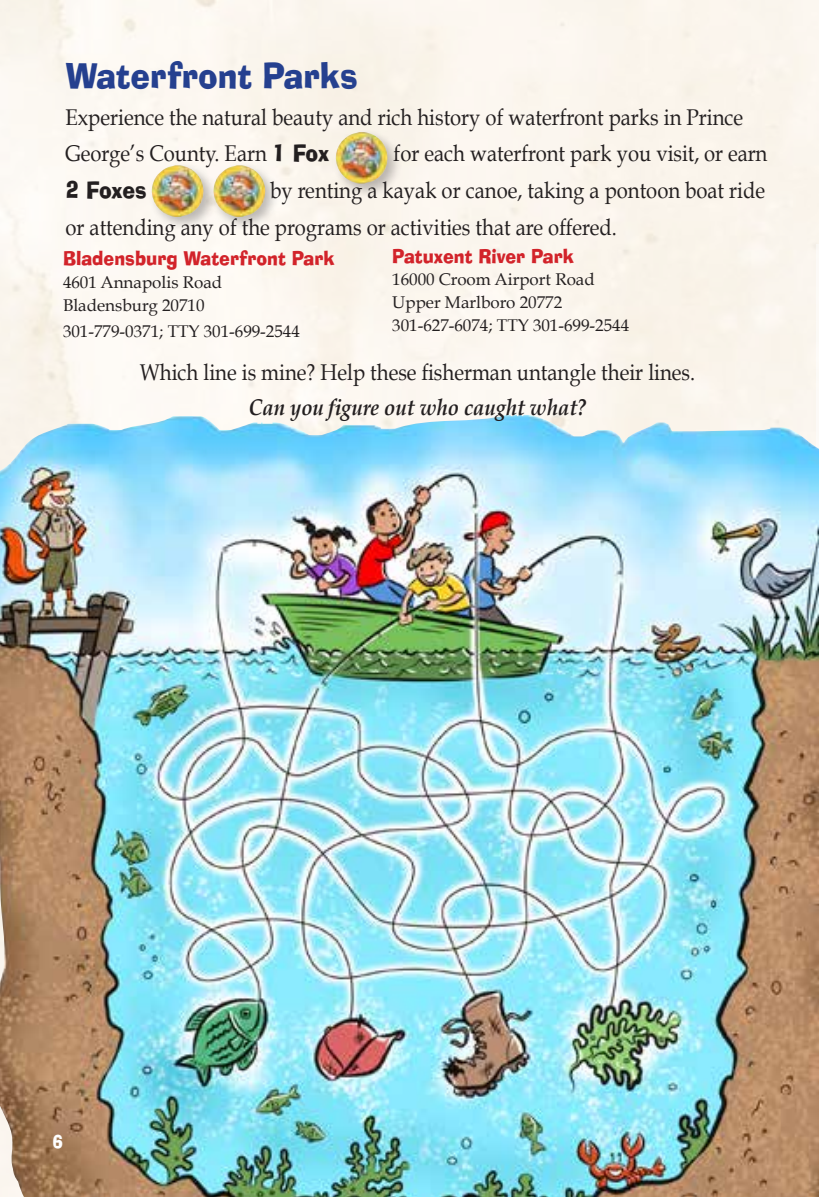
<style>
.page{position:relative;width:819px;height:1197px;background:#fff}
.page>*{position:absolute;margin:0;border:0;box-sizing:border-box;transform-origin:0 0}
.t1{font:35px "Ad Lib BT";color:#25408f;scale:.89 1}
.t2{font:22.75px/36.8px "Book Antiqua";color:#231f20;scale:.89 1}
.t3{font:italic 700 22.75px "Book Antiqua";color:#231f20;scale:.89 1}
.t4{font:22.75px "Ad Lib BT";letter-spacing:-.01em;color:#231f20;scale:.89 1}
.t5{font:19.25px "Ad Lib BT";color:#d2232a;scale:.89 1}
.t6{font:17.5px "Ad Lib BT";color:#fff;scale:.89 1}
.t7{font:16.97px/22.8px "Book Antiqua";color:#231f20}
.s1{font-family:"Ad Lib BT"}
</style>
<div class="page">
<div style="left:331px;top:128px;width:71px;height:70px;background:#231f20;opacity:.3"></div>
<img style="left:335px;top:132px;width:53px;height:52px">
<div style="left:148px;top:161px;width:70px;height:70px;background:#231f20;opacity:.3"></div>
<img style="left:151px;top:165px;width:53px;height:52px">
<div style="left:210px;top:161px;width:70px;height:70px;background:#231f20;opacity:.3"></div>
<img style="left:213px;top:165px;width:53px;height:52px">
<img style="left:0;top:415px;width:819px;height:782px">
<h1 class="t1" style="left:65px;top:53px;width:330px">Waterfront Parks</h1>
<p class="t2" style="left:65px;top:99px;width:763px">Experience the natural beauty and rich history of waterfront parks in Prince<br>George’s County. Earn <span class="s1">1 Fox</span></p>
<p class="t2" style="left:394px;top:135px;width:422px">for each waterfront park you visit, or earn</p>
<p class="t4" style="left:65px;top:176px;width:93px">2 Foxes</p>
<p class="t2" style="left:65px;top:172px;width:788px;text-indent:205px">by renting a kayak or canoe, taking a pontoon boat ride or attending any of the programs or activities that are offered.</p>
<p class="t5" style="left:63px;top:246px;width:307px">Bladensburg Waterfront Park</p>
<p class="t7" style="left:63px;top:271px;width:161px">4601 Annapolis Road<br>Bladensburg 20710</p>
<p class="t7" style="left:63px;top:320px;width:238px">301-779-0371; TTY 301-699-2544</p>
<p class="t5" style="left:392px;top:244px;width:206px">Patuxent River Park</p>
<p class="t7" style="left:392px;top:268px;width:238px">16000 Croom Airport Road<br>Upper Marlboro 20772<br>301-627-6074; TTY 301-699-2544</p>
<p class="t2" style="left:140px;top:354px;width:626px">Which line is mine? Help these fisherman untangle their lines.</p>
<p class="t3" style="left:249px;top:394px;width:381px">Can you figure out who caught what?</p>
<p class="t6" style="left:52px;top:1130px;width:13px">6</p>
</div>
